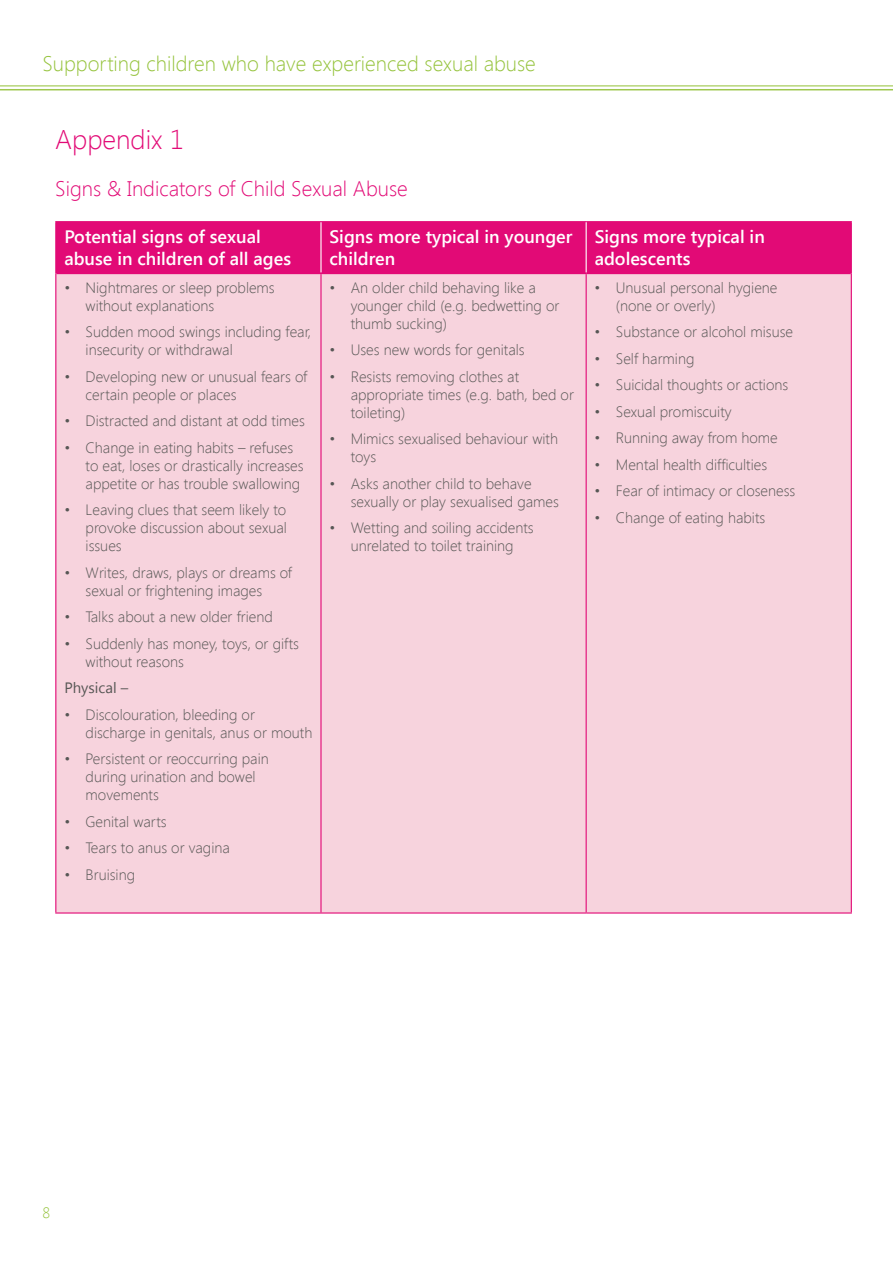
<style>
.page{position:relative;width:893px;height:1263px;background:#fff}
.page>*{position:absolute;margin:0;border:0;box-sizing:border-box;transform-origin:0 0}
.t1{font:300 27px "Segoe UI";color:#e20a76}
.t2{font:300 21px "Segoe UI";color:#95c33c}
.t3{font:300 21px "Segoe UI";color:#e20a76}
.t4{font:600 18px/21.6px "Segoe UI";color:#fff}
.t5{font:300 15px/18px "Segoe UI";color:#575755}
.t6{font:15px "Segoe UI";color:#575755}
.t7{font:300 15px "Segoe UI";color:#95c33c}
</style>
<div class="page">
<hr style="left:0;top:85px;width:893px;height:1px;background:#9ec74c">
<hr style="left:0;top:89px;width:893px;height:1px;background:#9ec74c">
<div style="left:56px;top:222px;width:795px;height:51px;background:#e20a76"></div>
<div style="left:56px;top:274px;width:795px;height:638px;background:#f7d3dd"></div>
<hr style="left:55px;top:221px;width:266px;height:1px;background:#e20a76">
<hr style="left:55px;top:222px;width:1px;height:51px;background:#e20a76">
<hr style="left:321px;top:221px;width:265px;height:1px;background:#e20a76">
<hr style="left:586px;top:221px;width:266px;height:1px;background:#e20a76">
<hr style="left:851px;top:222px;width:1px;height:51px;background:#e20a76">
<hr style="left:320px;top:274px;width:2px;height:638px;background:#e20a76">
<hr style="left:586px;top:274px;width:1px;height:638px;background:#e20a76">
<hr style="left:320px;top:222px;width:2px;height:51px;background:#fff">
<hr style="left:586px;top:222px;width:1px;height:51px;background:#fff">
<hr style="left:56px;top:273px;width:265px;height:1px;background:#e20a76">
<hr style="left:321px;top:273px;width:265px;height:1px;background:#e20a76">
<hr style="left:586px;top:273px;width:265px;height:1px;background:#e20a76">
<hr style="left:55px;top:273px;width:1px;height:639px;background:#e20a76">
<hr style="left:851px;top:273px;width:1px;height:639px;background:#e20a76">
<hr style="left:55px;top:912px;width:266px;height:1px;background:#e20a76">
<hr style="left:321px;top:912px;width:265px;height:1px;background:#e20a76">
<hr style="left:586px;top:912px;width:266px;height:1px;background:#e20a76">
<h2 class="t2" style="left:43px;top:49px;width:495px">Supporting children who have experienced sexual abuse</h2>
<h1 class="t1" style="left:55px;top:121px;width:130px">Appendix 1</h1>
<h2 class="t3" style="left:55px;top:174px;width:354px">Signs &amp; Indicators of Child Sexual Abuse</h2>
<p class="t4" style="left:64px;top:225px;width:228px">Potential signs of sexual abuse in children of all ages</p>
<p class="t4" style="left:329px;top:225px;width:244px">Signs more typical in younger children</p>
<p class="t4" style="left:595px;top:225px;width:172px">Signs more typical in adolescents</p>
<p class="t5" style="left:86px;top:278px;width:191px;text-indent:-21px">• Nightmares or sleep problems without explanations</p>
<p class="t5" style="left:86px;top:322px;width:227px;text-indent:-21px">• Sudden mood swings including fear, insecurity or withdrawal</p>
<p class="t5" style="left:86px;top:367px;width:223px;text-indent:-21px">• Developing new or unusual fears of certain people or places</p>
<p class="t5" style="left:64px;top:412px;width:242px">• Distracted and distant at odd times</p>
<p class="t5" style="left:86px;top:438px;width:220px;text-indent:-21px">• Change in eating habits – refuses to eat, loses or drastically increases appetite or has trouble swallowing</p>
<p class="t5" style="left:86px;top:501px;width:203px;text-align:justify;text-indent:-21px">• Leaving clues that seem likely to provoke discussion about sexual issues</p>
<p class="t5" style="left:64px;top:563px;width:229px;text-align:center">• Writes, draws, plays or dreams of sexual or frightening images</p>
<p class="t5" style="left:64px;top:608px;width:210px">• Talks about a new older friend</p>
<p class="t5" style="left:86px;top:634px;width:215px;text-indent:-21px">• Suddenly has money, toys, or gifts without reasons</p>
<p class="t6" style="left:64px;top:678px;width:65px">Physical –</p>
<p class="t5" style="left:86px;top:705px;width:228px;text-indent:-21px">• Discolouration, bleeding or discharge in genitals, anus or mouth</p>
<p class="t5" style="left:86px;top:750px;width:185px;text-indent:-21px">• Persistent or reoccurring pain during urination and bowel movements</p>
<p class="t5" style="left:64px;top:812px;width:104px">• Genital warts</p>
<p class="t5" style="left:64px;top:839px;width:167px">• Tears to anus or vagina</p>
<p class="t5" style="left:64px;top:865px;width:72px">• Bruising</p>
<p class="t5" style="left:351px;top:278px;width:210px;text-indent:-21px">• An older child behaving like a younger child (e.g. bedwetting or thumb sucking)</p>
<p class="t5" style="left:329px;top:341px;width:197px">• Uses new words for genitals</p>
<p class="t5" style="left:351px;top:367px;width:225px;text-indent:-21px">• Resists removing clothes at appropriate times (e.g. bath, bed or toileting)</p>
<p class="t5" style="left:351px;top:430px;width:209px;text-indent:-21px">• Mimics sexualised behaviour with toys</p>
<p class="t5" style="left:351px;top:474px;width:210px;text-indent:-21px">• Asks another child to behave sexually or play sexualised games</p>
<p class="t5" style="left:329px;top:519px;width:206px;text-align:center">• Wetting and soiling accidents unrelated to toilet training</p>
<p class="t5" style="left:616px;top:278px;width:163px;text-indent:-21px">• Unusual personal hygiene (none or overly)</p>
<p class="t5" style="left:595px;top:323px;width:200px">• Substance or alcohol misuse</p>
<p class="t5" style="left:595px;top:349px;width:101px">• Self harming</p>
<p class="t5" style="left:595px;top:376px;width:195px">• Suicidal thoughts or actions</p>
<p class="t5" style="left:595px;top:402px;width:138px">• Sexual promiscuity</p>
<p class="t5" style="left:595px;top:429px;width:185px">• Running away from home</p>
<p class="t5" style="left:595px;top:455px;width:174px">• Mental health difficulties</p>
<p class="t5" style="left:595px;top:482px;width:202px">• Fear of intimacy or closeness</p>
<p class="t5" style="left:595px;top:508px;width:172px">• Change of eating habits</p>
<p class="t7" style="left:43px;top:1202px;width:9px">8</p>
</div>
